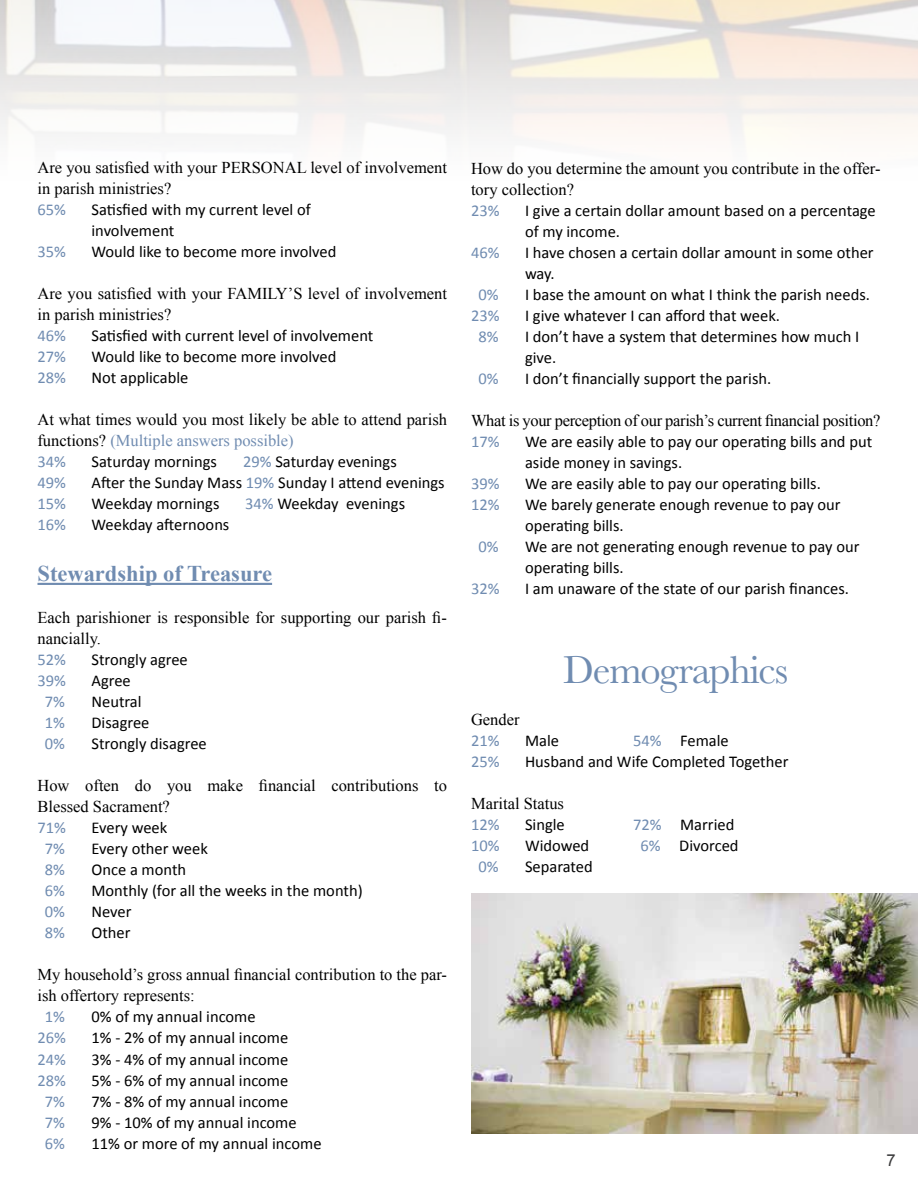
<style>
.page{position:relative;width:918px;height:1188px;background:#fff}
.page>*{position:absolute;margin:0;border:0;box-sizing:border-box;transform-origin:0 0}
.t1{font:40.5px "Baskerville";letter-spacing:-.03em;color:#708cb1}
.t2{font:700 22.5px "Times New Roman";color:#708cb1}
.t3{font:16.5px/21px "Calibri";color:#000}
.t4{font:16.5px/21px "Times New Roman";color:#000}
.t5{font:16.5px "Calibri";color:#708cb1}
.t6{font:16.5px "Times New Roman";letter-spacing:-.02em;color:#000}
.t7{font:16.5px "Arial";color:#3b3b3c}
.s1{color:#708cb1}
</style>
<div class="page">
<img style="left:0;top:0;width:918px;height:137px">
<hr style="left:38px;top:583px;width:234px;height:2px;background:#708cb1">
<img style="left:471px;top:894px;width:447px;height:240px">
<p class="t4" style="left:38px;top:157px;width:411px">Are you satisfied with your PERSONAL level of involvement in parish ministries?</p>
<p class="t5" style="left:38px;top:200px;width:30px">65%</p>
<p class="t3" style="left:92px;top:200px;width:221px">Satisfied with my current level of involvement</p>
<p class="t5" style="left:38px;top:242px;width:30px">35%</p>
<p class="t3" style="left:92px;top:242px;width:246px">Would like to become more involved</p>
<p class="t4" style="left:38px;top:283px;width:411px">Are you satisfied with your FAMILY’S level of involvement in parish ministries?</p>
<p class="t5" style="left:38px;top:326px;width:30px">46%</p>
<p class="t3" style="left:92px;top:326px;width:283px">Satisfied with current level of involvement</p>
<p class="t5" style="left:38px;top:347px;width:30px">27%</p>
<p class="t3" style="left:92px;top:347px;width:246px">Would like to become more involved</p>
<p class="t5" style="left:38px;top:368px;width:30px">28%</p>
<p class="t3" style="left:92px;top:368px;width:98px">Not applicable</p>
<p class="t4" style="left:38px;top:409px;width:411px">At what times would you most likely be able to attend parish functions? <span class="s1">(Multiple answers possible)</span></p>
<p class="t5" style="left:38px;top:452px;width:30px">34%</p>
<p class="t3" style="left:92px;top:452px;width:127px">Saturday mornings</p>
<p class="t3" style="left:243px;top:452px;width:155px"><span class="s1">29%</span> Saturday evenings</p>
<p class="t5" style="left:38px;top:473px;width:30px">49%</p>
<p class="t3" style="left:92px;top:473px;width:355px">After the Sunday Mass <span class="s1">19%</span> Sunday I attend evenings</p>
<p class="t5" style="left:38px;top:494px;width:30px">15%</p>
<p class="t3" style="left:92px;top:494px;width:129px">Weekday mornings</p>
<p class="t3" style="left:245px;top:494px;width:161px"><span class="s1">34%</span> Weekday evenings</p>
<p class="t5" style="left:38px;top:515px;width:30px">16%</p>
<p class="t3" style="left:92px;top:515px;width:139px">Weekday afternoons</p>
<h2 class="t2" style="left:38px;top:558px;width:236px">Stewardship of Treasure</h2>
<p class="t4" style="left:38px;top:607px;width:411px">Each parishioner is responsible for supporting our parish fi&shy;nancially.</p>
<p class="t5" style="left:38px;top:650px;width:30px">52%</p>
<p class="t3" style="left:92px;top:650px;width:98px">Strongly agree</p>
<p class="t5" style="left:38px;top:671px;width:30px">39%</p>
<p class="t3" style="left:92px;top:671px;width:41px">Agree</p>
<p class="t5" style="left:45px;top:692px;width:22px">7%</p>
<p class="t3" style="left:92px;top:692px;width:52px">Neutral</p>
<p class="t5" style="left:45px;top:713px;width:22px">1%</p>
<p class="t3" style="left:92px;top:713px;width:60px">Disagree</p>
<p class="t5" style="left:45px;top:734px;width:22px">0%</p>
<p class="t3" style="left:92px;top:734px;width:117px">Strongly disagree</p>
<p class="t4" style="left:38px;top:775px;width:411px">How often do you make financial contributions to<br>Blessed Sacrament?</p>
<p class="t5" style="left:38px;top:818px;width:30px">71%</p>
<p class="t3" style="left:92px;top:818px;width:77px">Every week</p>
<p class="t5" style="left:45px;top:839px;width:22px">7%</p>
<p class="t3" style="left:92px;top:839px;width:118px">Every other week</p>
<p class="t5" style="left:45px;top:860px;width:22px">8%</p>
<p class="t3" style="left:92px;top:860px;width:96px">Once a month</p>
<p class="t5" style="left:45px;top:881px;width:22px">6%</p>
<p class="t3" style="left:92px;top:881px;width:273px">Monthly (for all the weeks in the month)</p>
<p class="t5" style="left:45px;top:902px;width:22px">0%</p>
<p class="t3" style="left:92px;top:902px;width:42px">Never</p>
<p class="t5" style="left:45px;top:923px;width:22px">8%</p>
<p class="t3" style="left:92px;top:923px;width:41px">Other</p>
<p class="t4" style="left:38px;top:964px;width:411px">My household’s gross annual financial contribution to the par&shy;ish offertory represents:</p>
<p class="t5" style="left:45px;top:1007px;width:22px">1%</p>
<p class="t3" style="left:92px;top:1007px;width:166px">0% of my annual income</p>
<p class="t5" style="left:38px;top:1028px;width:30px">26%</p>
<p class="t3" style="left:92px;top:1028px;width:198px">1% - 2% of my annual income</p>
<p class="t5" style="left:38px;top:1049px;width:30px">24%</p>
<p class="t3" style="left:92px;top:1049px;width:198px">3% - 4% of my annual income</p>
<p class="t5" style="left:38px;top:1070px;width:30px">28%</p>
<p class="t3" style="left:92px;top:1070px;width:198px">5% - 6% of my annual income</p>
<p class="t5" style="left:45px;top:1091px;width:22px">7%</p>
<p class="t3" style="left:92px;top:1091px;width:198px">7% - 8% of my annual income</p>
<p class="t5" style="left:45px;top:1112px;width:22px">7%</p>
<p class="t3" style="left:92px;top:1112px;width:207px">9% - 10% of my annual income</p>
<p class="t5" style="left:45px;top:1133px;width:22px">6%</p>
<p class="t3" style="left:92px;top:1133px;width:232px">11% or more of my annual income</p>
<p class="t4" style="left:471px;top:157px;width:411px">How do you determine the amount you contribute in the offer&shy;tory collection?</p>
<p class="t5" style="left:471px;top:200px;width:30px">23%</p>
<p class="t3" style="left:525px;top:200px;width:352px">I give a certain dollar amount based on a percentage of my income.</p>
<p class="t5" style="left:471px;top:242px;width:30px">46%</p>
<p class="t3" style="left:525px;top:242px;width:350px">I have chosen a certain dollar amount in some other way.</p>
<p class="t5" style="left:478px;top:284px;width:22px">0%</p>
<p class="t3" style="left:525px;top:284px;width:346px">I base the amount on what I think the parish needs.</p>
<p class="t5" style="left:471px;top:305px;width:30px">23%</p>
<p class="t3" style="left:525px;top:305px;width:257px">I give whatever I can afford that week.</p>
<p class="t5" style="left:478px;top:326px;width:22px">8%</p>
<p class="t3" style="left:525px;top:326px;width:336px">I don’t have a system that determines how much I give.</p>
<p class="t5" style="left:478px;top:368px;width:22px">0%</p>
<p class="t3" style="left:525px;top:368px;width:248px">I don’t financially support the parish.</p>
<p class="t6" style="left:471px;top:409px;width:411px">What is your perception of our parish’s current financial position?</p>
<p class="t5" style="left:471px;top:431px;width:30px">17%</p>
<p class="t3" style="left:525px;top:431px;width:349px">We are easily able to pay our operating bills and put aside money in savings.</p>
<p class="t5" style="left:471px;top:473px;width:30px">39%</p>
<p class="t3" style="left:525px;top:473px;width:297px">We are easily able to pay our operating bills.</p>
<p class="t5" style="left:471px;top:494px;width:30px">12%</p>
<p class="t3" style="left:525px;top:494px;width:317px">We barely generate enough revenue to pay our operating bills.</p>
<p class="t5" style="left:478px;top:536px;width:22px">0%</p>
<p class="t3" style="left:525px;top:536px;width:336px">We are not generating enough revenue to pay our operating bills.</p>
<p class="t5" style="left:471px;top:578px;width:30px">32%</p>
<p class="t3" style="left:525px;top:578px;width:326px">I am unaware of the state of our parish finances.</p>
<h1 class="t1" style="left:563px;top:645px;width:226px">Demographics</h1>
<p class="t4" style="left:471px;top:709px;width:50px">Gender</p>
<p class="t5" style="left:471px;top:731px;width:30px">21%</p>
<p class="t3" style="left:525px;top:731px;width:36px">Male</p>
<p class="t3" style="left:633px;top:731px;width:97px"><span class="s1">54%</span> Female</p>
<p class="t5" style="left:471px;top:752px;width:30px">25%</p>
<p class="t3" style="left:525px;top:752px;width:265px">Husband and Wife Completed Together</p>
<p class="t4" style="left:471px;top:793px;width:95px">Marital Status</p>
<p class="t5" style="left:471px;top:815px;width:30px">12%</p>
<p class="t3" style="left:525px;top:815px;width:41px">Single</p>
<p class="t3" style="left:633px;top:815px;width:103px"><span class="s1">72%</span> Married</p>
<p class="t5" style="left:471px;top:836px;width:30px">10%</p>
<p class="t3" style="left:525px;top:836px;width:66px">Widowed</p>
<p class="t3" style="left:640px;top:836px;width:100px"><span class="s1">6%</span> Divorced</p>
<p class="t5" style="left:478px;top:857px;width:22px">0%</p>
<p class="t3" style="left:525px;top:857px;width:69px">Separated</p>
<p class="t7" style="left:886px;top:1150px;width:11px">7</p>
</div>
